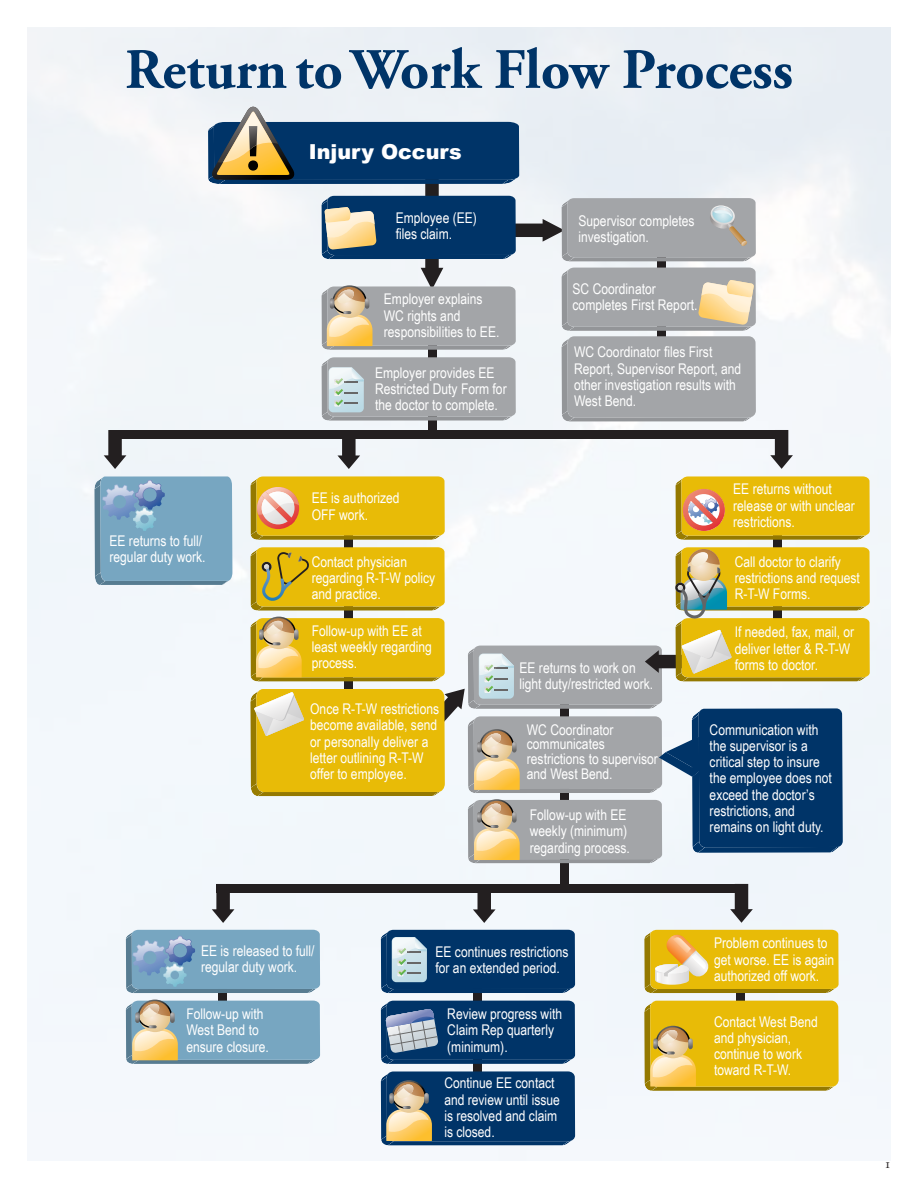
<style>
.page{position:relative;width:918px;height:1188px;background:#fff}
.page>*{position:absolute;margin:0;border:0;box-sizing:border-box;transform-origin:0 0}
.t1{font:700 57px "Adobe Garamond Pro";color:#003468}
.t2{font:900 20.7px "Arial";color:#fff}
.t3{font:14.7px/16.2px "Arial Narrow";color:#fff}
.t4{font:13.5px "Adobe Garamond Pro";color:#231f20}
</style>
<div class="page">
<img style="left:27px;top:27px;width:864px;height:1134px">
<div style="left:428px;top:344px;width:9px;height:88px;background:#231f20"></div>
<svg style="left:208px;top:107px;width:548px;height:314px"></svg>
<div style="left:110px;top:430px;width:676px;height:8px;background:#231f20"></div>
<svg style="left:104px;top:430px;width:22px;height:39px"></svg>
<svg style="left:337px;top:438px;width:23px;height:31px"></svg>
<svg style="left:770px;top:430px;width:23px;height:39px"></svg>
<div style="left:774px;top:534px;width:8px;height:139px;background:#231f20"></div>
<div style="left:344px;top:533px;width:9px;height:167px;background:#231f20"></div>
<div style="left:560px;top:666px;width:8px;height:220px;background:#231f20"></div>
<div style="left:217px;top:884px;width:530px;height:8px;background:#231f20"></div>
<svg style="left:212px;top:884px;width:22px;height:39px"></svg>
<svg style="left:473px;top:892px;width:23px;height:31px"></svg>
<svg style="left:730px;top:884px;width:23px;height:39px"></svg>
<div style="left:473px;top:980px;width:8px;height:104px;background:#231f20"></div>
<div style="left:736px;top:977px;width:9px;height:33px;background:#231f20"></div>
<div style="left:219px;top:981px;width:8px;height:33px;background:#231f20"></div>
<div style="left:650px;top:1001px;width:189px;height:86px;background:#e8bb07;border-radius:7px"></div>
<svg style="left:251px;top:476px;width:194px;height:64px;background:#e1b61f"></svg>
<svg style="left:381px;top:1071px;width:194px;height:74px;background:#274d6e"></svg>
<svg style="left:126px;top:930px;width:194px;height:63px;background:#78a3bf"></svg>
<svg style="left:126px;top:1000px;width:194px;height:64px;background:#8aa9b3"></svg>
<svg style="left:381px;top:1001px;width:194px;height:63px;background:#1d4a78"></svg>
<svg style="left:644px;top:1002px;width:192px;height:89px"></svg>
<svg style="left:94px;top:476px;width:138px;height:109px;background:#7aa5c0"></svg>
<svg style="left:644px;top:930px;width:195px;height:63px;background:#e2b921"></svg>
<svg style="left:676px;top:476px;width:194px;height:64px;background:#e0b21c"></svg>
<svg style="left:381px;top:930px;width:194px;height:63px;background:#1a4a78"></svg>
<svg style="left:250px;top:547px;width:620px;height:316px"></svg>
<h1 class="t1" style="left:125px;top:37px;width:670px">Return to Work Flow Process</h1>
<h2 class="t2" style="left:309px;top:137px;width:155px">Injury Occurs</h2>
<p class="t3" style="left:396px;top:209px;width:83px">Employee (EE) files claim.</p>
<p class="t3" style="left:578px;top:212px;width:118px">Supervisor completes investigation.</p>
<p class="t3" style="left:109px;top:532px;width:98px">EE returns to full/ regular duty work.</p>
<p class="t3" style="left:384px;top:290px;width:117px">Employer explains<br>WC rights and responsibilities to EE.</p>
<p class="t3" style="left:573px;top:280px;width:126px">SC Coordinator completes First Report.</p>
<p class="t3" style="left:375px;top:364px;width:133px">Employer provides EE<br>Restricted Duty Form for the doctor to complete.</p>
<p class="t3" style="left:574px;top:344px;width:169px">WC Coordinator files First<br>Report, Supervisor Report, and other investigation results with<br>West Bend.</p>
<p class="t3" style="left:312px;top:489px;width:90px">EE is authorized<br>OFF work.</p>
<p class="t3" style="left:733px;top:481px;width:123px">EE returns without release or with unclear restrictions.</p>
<p class="t3" style="left:312px;top:553px;width:125px">Contact physician regarding R-T-W policy and practice.</p>
<p class="t3" style="left:735px;top:553px;width:127px">Call doctor to clarify restrictions and request<br>R-T-W Forms.</p>
<p class="t3" style="left:312px;top:622px;width:122px">Follow-up with EE at least weekly regarding process.</p>
<p class="t3" style="left:735px;top:624px;width:121px">If needed, fax, mail, or deliver letter &amp; R-T-W forms to doctor.</p>
<p class="t3" style="left:310px;top:700px;width:130px">Once R-T-W restrictions become available, send or personally deliver a letter outlining R-T-W offer to employee.</p>
<p class="t3" style="left:520px;top:659px;width:135px">EE returns to work on light duty/restricted work.</p>
<p class="t3" style="left:527px;top:722px;width:132px;line-height:14.7px">WC Coordinator communicates restrictions to supervisor and West Bend.</p>
<p class="t3" style="left:530px;top:806px;width:102px">Follow-up with EE weekly (minimum) regarding process.</p>
<p class="t3" style="left:710px;top:721px;width:124px">Communication with the supervisor is a critical step to insure the employee does not exceed the doctor’s restrictions, and remains on light duty.</p>
<p class="t3" style="left:201px;top:942px;width:115px">EE is released to full/ regular duty work.</p>
<p class="t3" style="left:435px;top:943px;width:135px">EE continues restrictions for an extended period.</p>
<p class="t3" style="left:714px;top:935px;width:122px">Problem continues to get worse. EE is again authorized off work.</p>
<p class="t3" style="left:186px;top:1005px;width:84px">Follow-up with<br>West Bend to ensure closure.</p>
<p class="t3" style="left:447px;top:1005px;width:116px">Review progress with<br>Claim Rep quarterly (minimum).</p>
<p class="t3" style="left:714px;top:1013px;width:105px">Contact West Bend and physician, continue to work toward R-T-W.</p>
<p class="t3" style="left:444px;top:1075px;width:117px">Continue EE contact and review until issue is resolved and claim is closed.</p>
<p class="t4" style="left:884px;top:1155px;width:8px">1</p>
</div>
